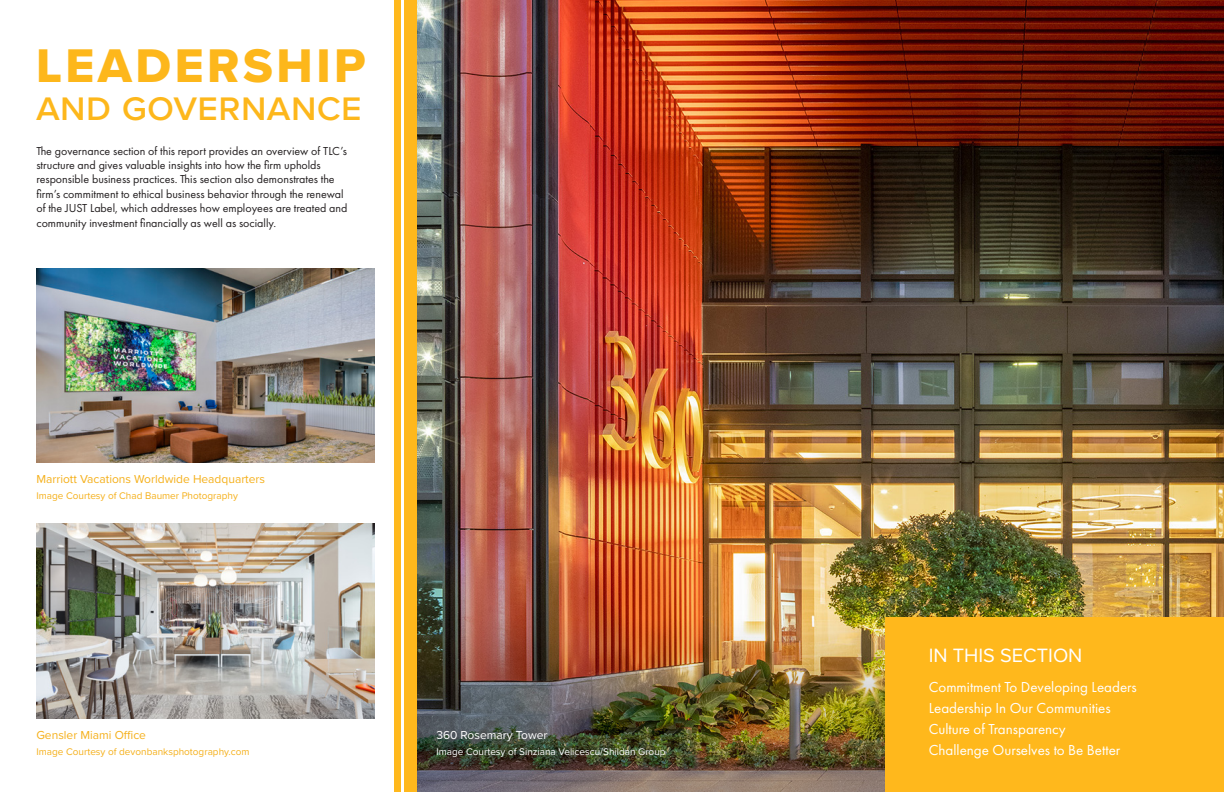
<style>
.page{position:relative;width:1224px;height:792px;background:#fff}
.page>*{position:absolute;margin:0;border:0;box-sizing:border-box;transform-origin:0 0}
.t1{font:49px "Proxima Nova Extrabld";letter-spacing:.075em;color:#fdb71b}
.t2{font:500 41px "Proxima Nova";color:#fdb71b}
.t3{font:20px "Proxima Nova";color:#fff}
.t4{font:15px/21px "Futura PT";color:#fff}
.t5{font:12px/14.4px "Futura PT";color:#231f20}
.t6{font:12px "Proxima Nova";color:#f5b01b}
.t7{font:12px "Proxima Nova";color:#fff}
.t8{font:10px "Proxima Nova";color:#f5b01b}
.t9{font:10px "Proxima Nova";color:#fff}
</style>
<div class="page">
<img style="left:416px;top:1px;width:808px;height:791px">
<img style="left:417px;top:609px;width:807px;height:183px">
<div style="left:886px;top:618px;width:338px;height:174px;background:#ffb81c"></div>
<img style="left:36px;top:268px;width:338px;height:194px">
<img style="left:36px;top:524px;width:338px;height:194px">
<div style="left:404px;top:0;width:12px;height:792px;background:#ffb81c"></div>
<div style="left:394px;top:0;width:7px;height:792px;background:#ffb81c"></div>
<h1 class="t1" style="left:36px;top:29px;width:331px">LEADERSHIP</h1>
<h2 class="t2" style="left:36px;top:75px;width:327px">and governance</h2>
<p class="t5" style="left:36px;top:143px;width:313px">The governance section of this report provides an overview of TLC’s structure and gives valuable insights into how the firm upholds responsible business practices. This section also demonstrates the firm’s commitment to ethical business behavior through the renewal of the JUST Label, which addresses how employees are treated and community investment financially as well as socially.</p>
<p class="t6" style="left:36px;top:470px;width:230px">Marriott Vacations Worldwide Headquarters</p>
<p class="t8" style="left:36px;top:488px;width:203px">Image Courtesy of Chad Baumer Photography</p>
<p class="t6" style="left:36px;top:726px;width:111px">Gensler Miami Office</p>
<p class="t8" style="left:36px;top:744px;width:215px">Image Courtesy of devonbanksphotography.com</p>
<p class="t7" style="left:436px;top:726px;width:113px">360 Rosemary Tower</p>
<p class="t9" style="left:436px;top:744px;width:231px">Image Courtesy of Sinziana Velicescu/Shildan Group</p>
<h3 class="t3" style="left:929px;top:641px;width:155px">IN THIS SECTION</h3>
<p class="t4" style="left:929px;top:677px;width:209px">Commitment To Developing Leaders<br>Leadership In Our Communities<br>Culture of Transparency<br>Challenge Ourselves to Be Better</p>
</div>
